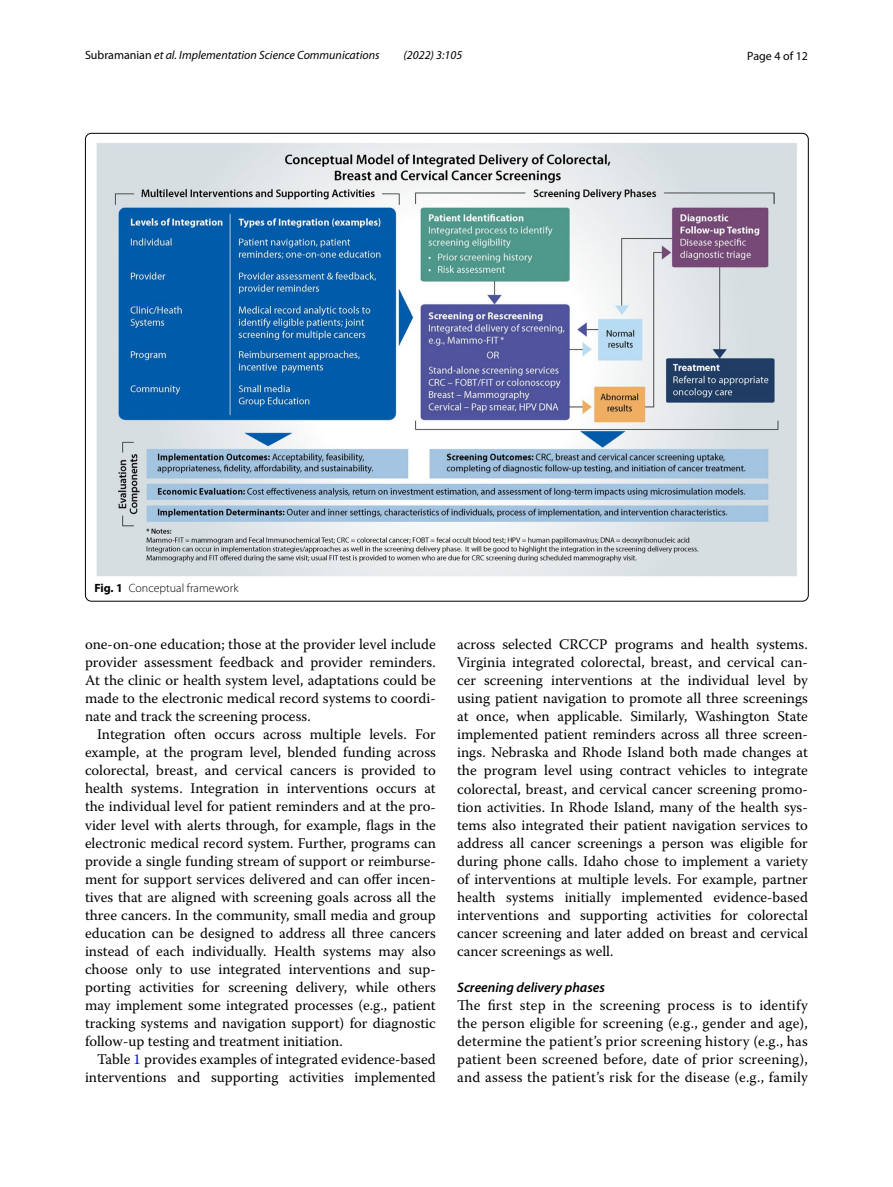
<style>
.page{position:relative;width:893px;height:1187px;background:#fff}
.page>*{position:absolute;margin:0;border:0;box-sizing:border-box;transform-origin:0 0}
.t1{font:14.7px/18px "Warnock Pro";color:#000;text-align:justify}
.t2{font:italic 600 13.8px "Myriad Pro";color:#000}
.t3{font:italic 12px "Myriad Pro";color:#000}
.t4{font:300 12px "Myriad Pro";color:#000}
.t5{font:12px "Myriad Pro";color:#000}
.s1{font-style:normal}
.s2{font-weight:700}
.s3{color:#00f}
</style>
<div class="page">
<img style="left:97px;top:143px;width:700px;height:433px">
<p class="t3" style="left:85px;top:48px;width:296px"><span class="s1">Subramanian</span> et al. Implementation Science Communications</p>
<p class="t3" style="left:404px;top:48px;width:60px">(2022) 3:105</p>
<p class="t5" style="left:747px;top:48px;width:62px">Page 4 of 12</p>
<p class="t4" style="left:94px;top:581px;width:145px"><span class="s2">Fig. 1</span> Conceptual framework</p>
<p class="t1" style="left:85px;top:635px;width:352px">one-on-one education; those at the provider level include provider assessment feedback and provider reminders.<br>At the clinic or health system level, adaptations could be made to the electronic medical record systems to coordi&shy;nate and track the screening process.</p>
<p class="t1" style="left:85px;top:725px;width:352px;text-indent:12px">Integration often occurs across multiple levels. For example, at the program level, blended funding across colorectal, breast, and cervical cancers is provided to health systems. Integration in interventions occurs at the individual level for patient reminders and at the pro&shy;vider level with alerts through, for example, flags in the electronic medical record system. Further, programs can provide a single funding stream of support or reimburse&shy;ment for support services delivered and can offer incen&shy;tives that are aligned with screening goals across all the three cancers. In the community, small media and group education can be designed to address all three cancers instead of each individually. Health systems may also choose only to use integrated interventions and sup&shy;porting activities for screening delivery, while others may implement some integrated processes (e.g., patient tracking systems and navigation support) for diagnostic follow-up testing and treatment initiation.</p>
<p class="t1" style="left:85px;top:1049px;width:352px;text-align:right">Table <span class="s3">1</span> provides examples of integrated evidence-based interventions and supporting activities implemented</p>
<p class="t1" style="left:457px;top:635px;width:352px">across selected CRCCP programs and health systems.<br>Virginia integrated colorectal, breast, and cervical can&shy;cer screening interventions at the individual level by using patient navigation to promote all three screenings at once, when applicable. Similarly, Washington State implemented patient reminders across all three screen&shy;ings. Nebraska and Rhode Island both made changes at the program level using contract vehicles to integrate colorectal, breast, and cervical cancer screening promo&shy;tion activities. In Rhode Island, many of the health sys&shy;tems also integrated their patient navigation services to address all cancer screenings a person was eligible for during phone calls. Idaho chose to implement a variety of interventions at multiple levels. For example, partner health systems initially implemented evidence-based interventions and supporting activities for colorectal cancer screening and later added on breast and cervical cancer screenings as well.</p>
<p class="t2" style="left:457px;top:978px;width:149px">Screening delivery phases</p>
<p class="t1" style="left:457px;top:995px;width:352px">The first step in the screening process is to identify the person eligible for screening (e.g., gender and age), determine the patient’s prior screening history (e.g., has patient been screened before, date of prior screening), and assess the patient’s risk for the disease (e.g., family</p>
</div>
